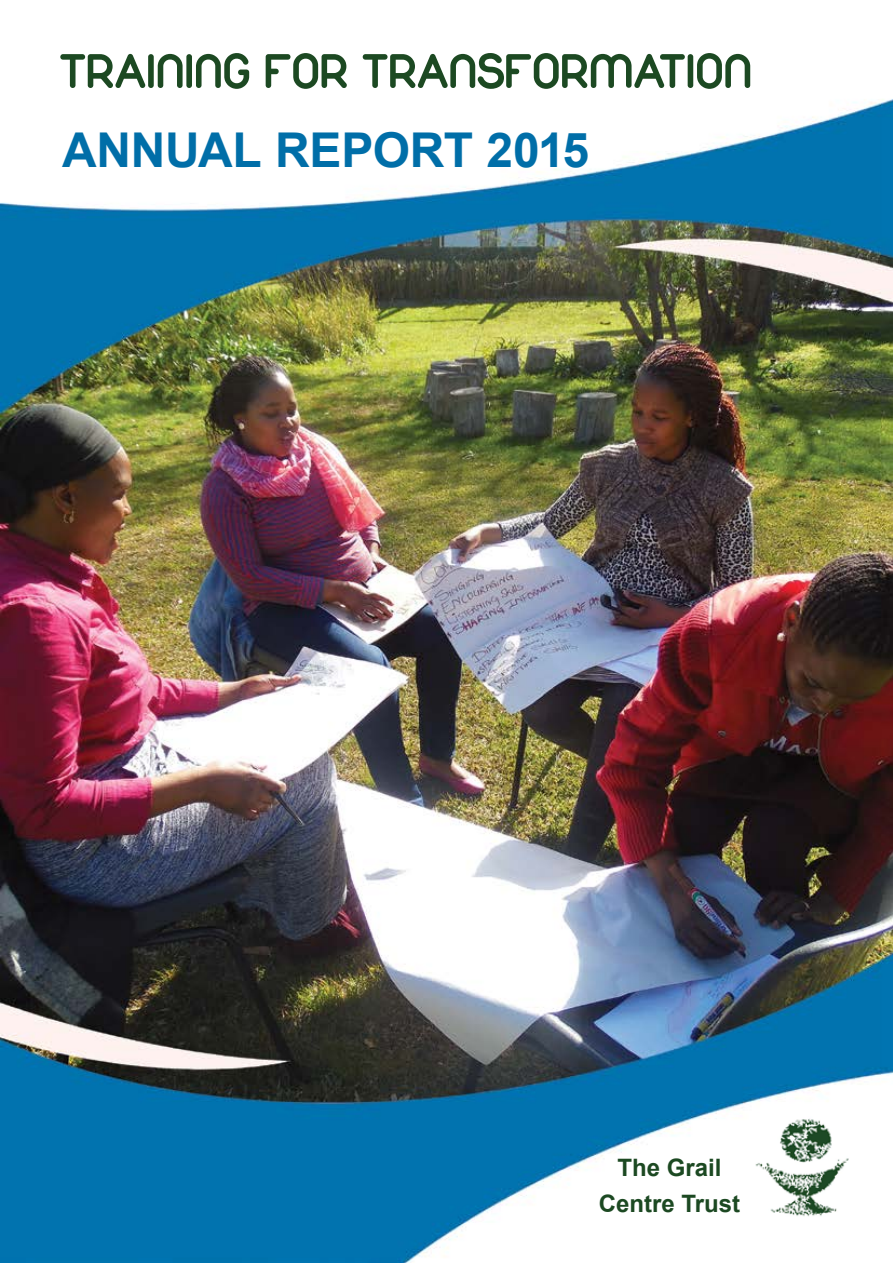
<style>
.page{position:relative;width:893px;height:1263px;background:#fff}
.page>*{position:absolute;margin:0;border:0;box-sizing:border-box;transform-origin:0 0}
.t1{font:51px "Duepuntozerobold";color:#1c4922}
.t2{font:700 48px "Arial";letter-spacing:-.01em;color:#006ea8}
.t3{font:700 24px/36px "Arial";color:#1c4922;text-align:center}
</style>
<div class="page">
<img style="left:0;top:99px;width:893px;height:1164px">
<img style="left:749px;top:1113px;width:103px;height:113px">
<p class="t1" style="left:59px;top:42px;width:694px">TRAINING FOR TRANSFORMATION</p>
<p class="t2" style="left:62px;top:118px;width:528px">ANNUAL REPORT 2015</p>
<p class="t3" style="left:599px;top:1150px;width:143px">The Grail<br>Centre Trust</p>
</div>
